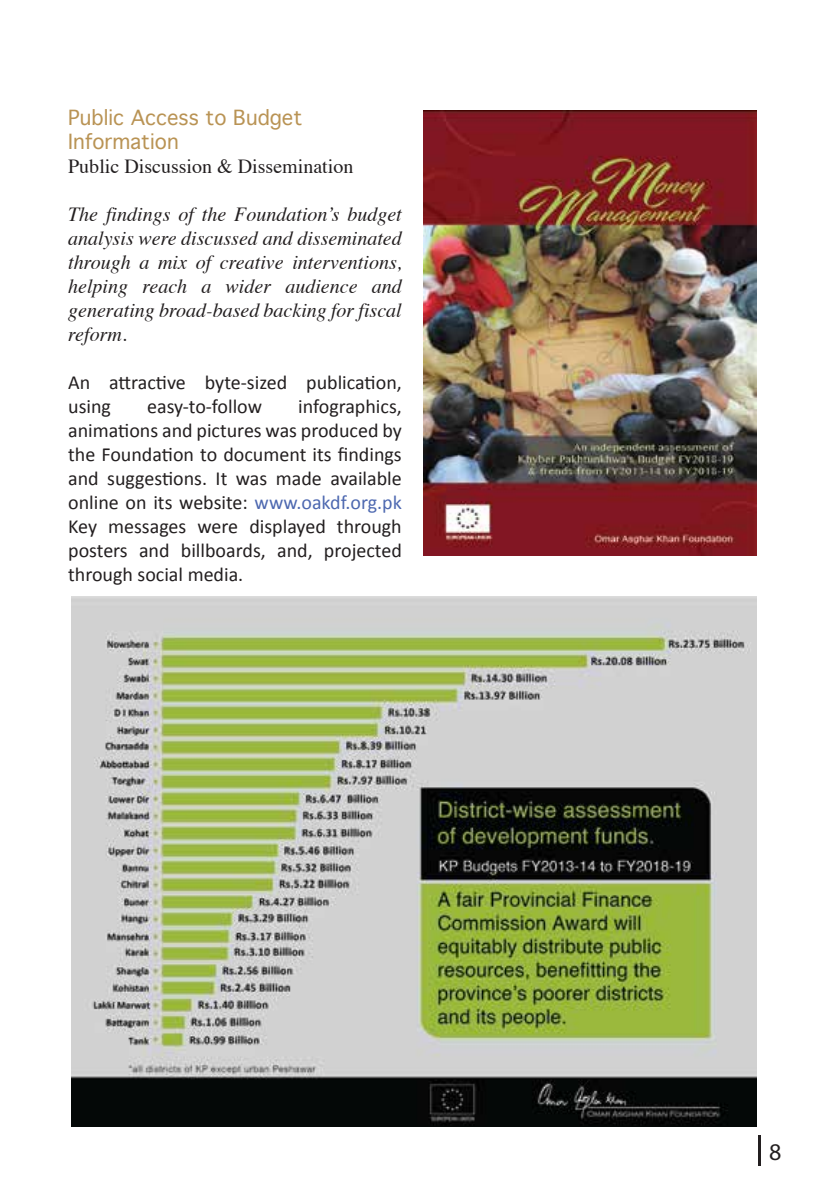
<style>
.page{position:relative;width:828px;height:1191px;background:#fff}
.page>*{position:absolute;margin:0;border:0;box-sizing:border-box;transform-origin:0 0}
.t1{font:24px "Myriad Pro";color:#231f20}
.t2{font:20px/24px "Calibri";color:#231f20}
.t3{font:italic 20px/24px "Times";color:#231f20;text-align:justify}
.t4{font:20px/24px "Geneva";color:#b99354}
.t5{font:20px "Times";color:#231f20}
.s1{color:#4d68b0}
</style>
<div class="page">
<img style="left:423px;top:110px;width:333px;height:446px">
<img style="left:71px;top:596px;width:685px;height:530px">
<hr style="left:758px;top:1135px;width:2px;height:31px;background:#231f20">
<p class="t4" style="left:68px;top:106px;width:236px">Public Access to Budget<br>Information</p>
<p class="t5" style="left:68px;top:147px;width:287px">Public Discussion &amp; Dissemination</p>
<p class="t3" style="left:68px;top:201px;width:335px">The findings of the Foundation’s budget analysis were discussed and disseminated through a mix of creative interventions, helping reach a wider audience and generating broad-based backing for fiscal reform.</p>
<p class="t2" style="left:68px;top:370px;width:335px">An attractive byte-sized publication, using</p>
<p class="t2" style="left:68px;top:394px;width:335px;text-align:justify;text-indent:230px">infographics, animations and pictures was produced by the Foundation to document its findings and suggestions. It was made available online on its website: <span class="s1">www.oakdf.org.pk </span>Key messages were displayed through posters and billboards, and, projected through social media.</p>
<p class="t2" style="left:147px;top:394px;width:116px">easy-to-follow</p>
<p class="t1" style="left:769px;top:1136px;width:14px">8</p>
</div>
